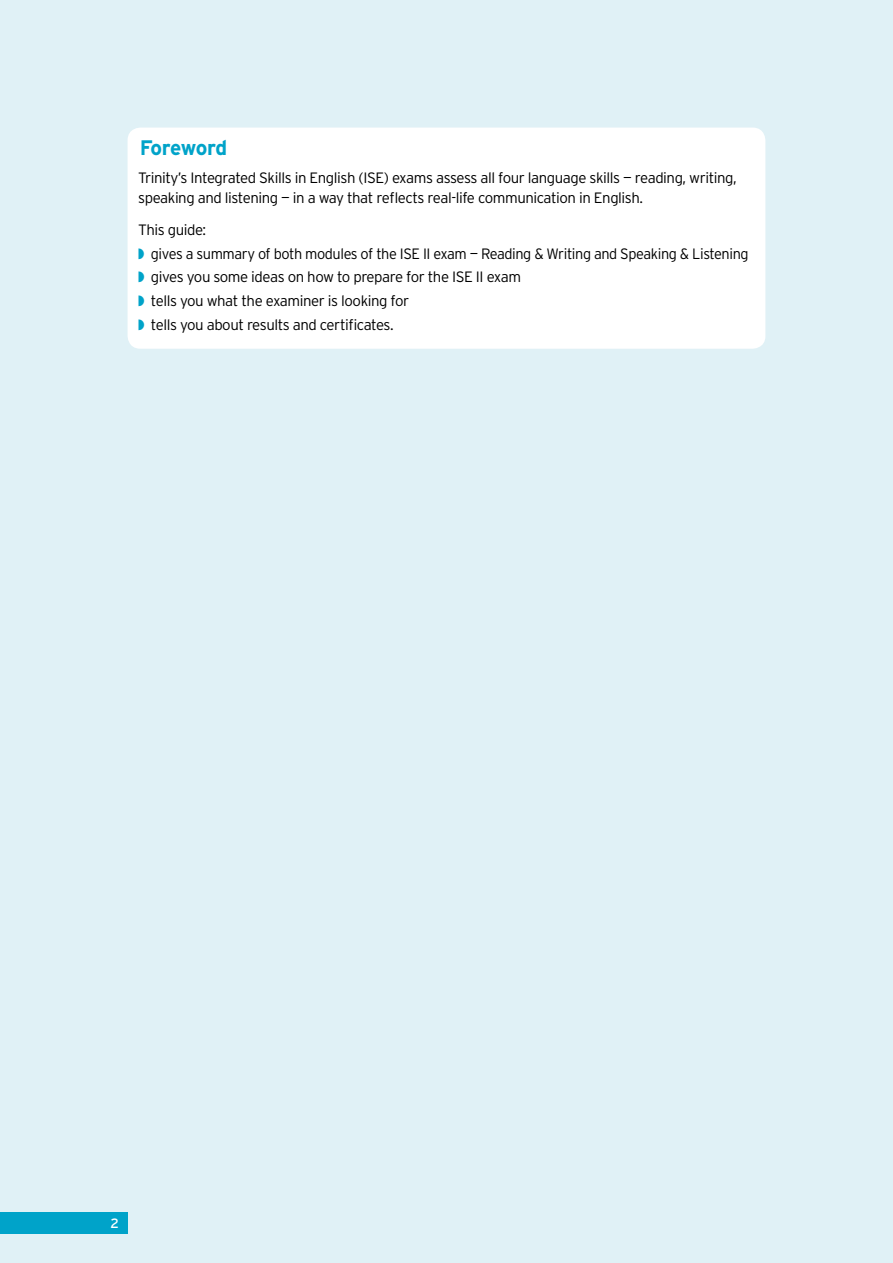
<style>
.page{position:relative;width:893px;height:1263px;background:#e0f1f6}
.page>*{position:absolute;margin:0;border:0;box-sizing:border-box;transform-origin:0 0}
.t1{font:700 21px "Interstate";letter-spacing:-.03em;color:#00a3c9}
.t2{font:300 15px/23.7px "Interstate";letter-spacing:-.03em;color:#000}
.t3{font:13.5px "Interstate";color:#fff}
.s1{color:#00a3c9}
</style>
<div class="page">
<div style="left:128px;top:128px;width:637px;height:221px;background:#fff;border-radius:13px"></div>
<div style="left:0;top:1212px;width:128px;height:21px;background:#00a3c9"></div>
<h1 class="t1" style="left:140px;top:136px;width:89px">Foreword</h1>
<p class="t2" style="left:138px;top:168px;width:600px;line-height:19.5px">Trinity’s Integrated Skills in English (ISE) exams assess all four language skills — reading, writing, speaking and listening — in a way that reflects real-life communication in English.</p>
<p class="t2" style="left:138px;top:218px;width:612px">This guide:<br><span class="s1">◗</span> gives a summary of both modules of the ISE II exam — Reading &amp; Writing and Speaking &amp; Listening <span class="s1">◗</span> gives you some ideas on how to prepare for the ISE II exam<br><span class="s1">◗</span> tells you what the examiner is looking for<br><span class="s1">◗</span> tells you about results and certificates.</p>
<p class="t3" style="left:111px;top:1215px;width:10px">2</p>
</div>
